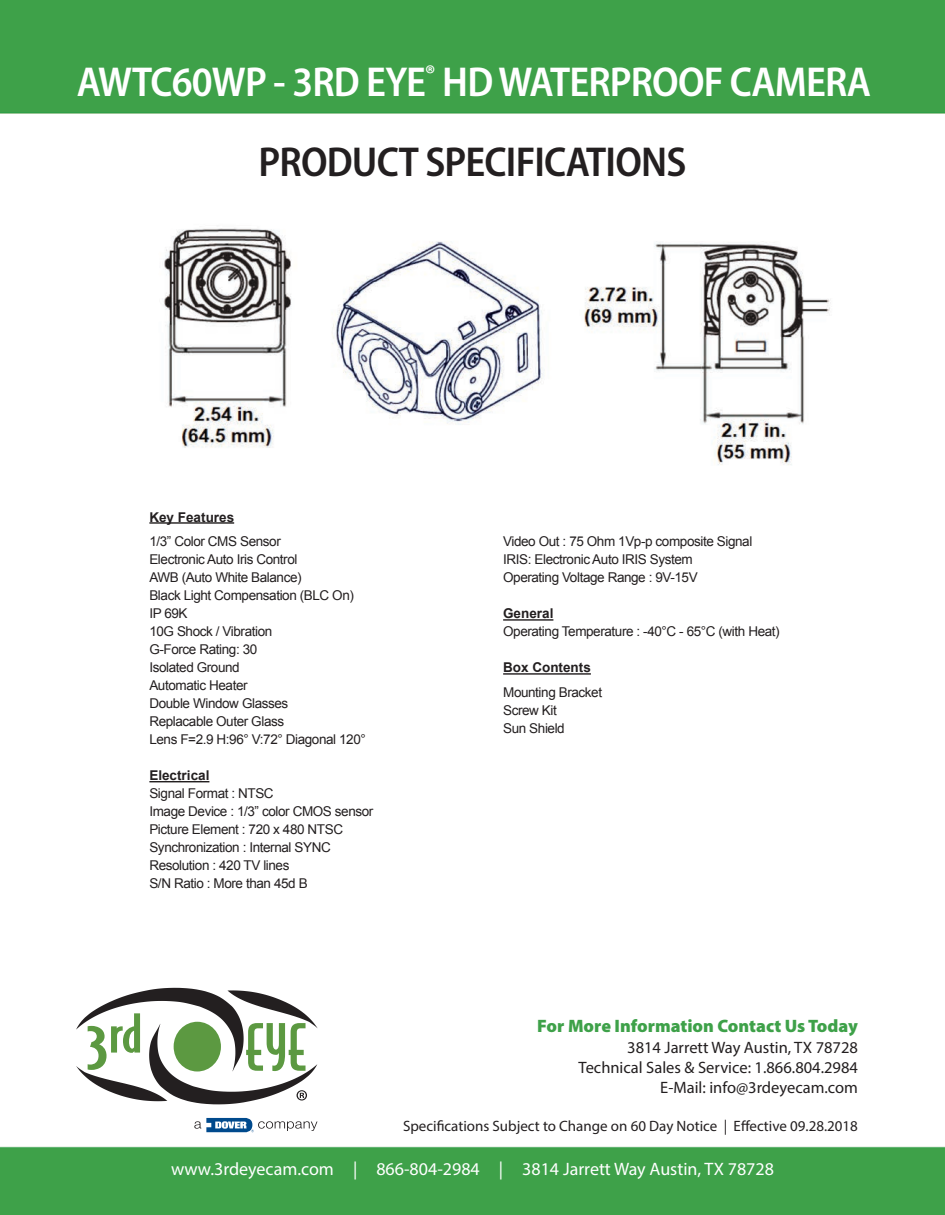
<style>
.page{position:relative;width:945px;height:1215px;background:#fff}
.page>*{position:absolute;margin:0;border:0;box-sizing:border-box;transform-origin:0 0}
.t1{font:600 semi-condensed 42px/80.2px "Myriad Pro";letter-spacing:-.02em;color:#fff;text-align:center}
.t2{font:18px "Myriad Pro";color:#fff}
.t3{font:900 18px "Myriad Pro";color:#3ea149}
.t4{font:16.5px/19.8px "Myriad Pro";color:#231f20;text-align:right}
.t5{font:15px "Myriad Pro";color:#231f20}
.t6{font:13.5px/18px "Arial";letter-spacing:-.03em;color:#231f20}
.t7{font:700 13.5px "Arial";color:#231f20}
.s1{color:#231f20}
</style>
<div class="page">
<img style="left:0;top:0;width:945px;height:1215px">
<img style="left:91px;top:219px;width:752px;height:246px">
<svg style="left:194px;top:1118px;width:123px;height:14px"></svg>
<svg style="left:76px;top:988px;width:242px;height:116px"></svg>
<hr style="left:149px;top:522px;width:85px;height:2px;background:#231f20">
<hr style="left:149px;top:781px;width:60px;height:1px;background:#231f20">
<hr style="left:503px;top:619px;width:50px;height:2px;background:#231f20">
<hr style="left:503px;top:673px;width:88px;height:2px;background:#231f20">
<h1 class="t1" style="left:77px;top:41px;width:796px">AWTC60WP - 3RD EYE<sup>®</sup> HD WATERPROOF CAMERA<br><span class="s1">PRODUCT SPECIFICATIONS</span></h1>
<p class="t7" style="left:149px;top:508px;width:86px">Key Features</p>
<p class="t6" style="left:149px;top:533px;width:218px">1/3” Color CMS Sensor<br>Electronic Auto Iris Control<br>AWB (Auto White Balance)<br>Black Light Compensation (BLC On)<br>IP 69K<br>10G Shock / Vibration<br>G-Force Rating: 30<br>Isolated Ground<br>Automatic Heater<br>Double Window Glasses<br>Replacable Outer Glass<br>Lens F=2.9 H:96° V:72° Diagonal 120°</p>
<p class="t7" style="left:149px;top:766px;width:62px">Electrical</p>
<p class="t6" style="left:149px;top:785px;width:225px">Signal Format : NTSC<br>Image Device : 1/3” color CMOS sensor<br>Picture Element : 720 x 480 NTSC<br>Synchronization : Internal SYNC<br>Resolution : 420 TV lines<br>S/N Ratio : More than 45d B</p>
<p class="t6" style="left:503px;top:533px;width:251px">Video Out : 75 Ohm 1Vp-p composite Signal<br>IRIS: Electronic Auto IRIS System<br>Operating Voltage Range : 9V-15V</p>
<p class="t7" style="left:503px;top:605px;width:52px">General</p>
<p class="t6" style="left:503px;top:623px;width:278px">Operating Temperature : -40°C - 65°C (with Heat)</p>
<p class="t7" style="left:503px;top:659px;width:89px">Box Contents</p>
<p class="t6" style="left:503px;top:684px;width:100px">Mounting Bracket<br>Screw Kit<br>Sun Shield</p>
<h2 class="t3" style="left:537px;top:1014px;width:322px">For More Information Contact Us Today</h2>
<p class="t4" style="left:579px;top:1038px;width:281px">3814 Jarrett Way Austin, TX 78728<br>Technical Sales &amp; Service: 1.866.804.2984<br>E-Mail: info@3rdeyecam.com</p>
<p class="t5" style="left:403px;top:1116px;width:456px">Specifications Subject to Change on 60 Day Notice | Effective 09.28.2018</p>
<h2 class="t2" style="left:171px;top:1158px;width:604px">www.3rdeyecam.com | 866-804-2984 | 3814 Jarrett Way Austin, TX 78728</h2>
</div>
